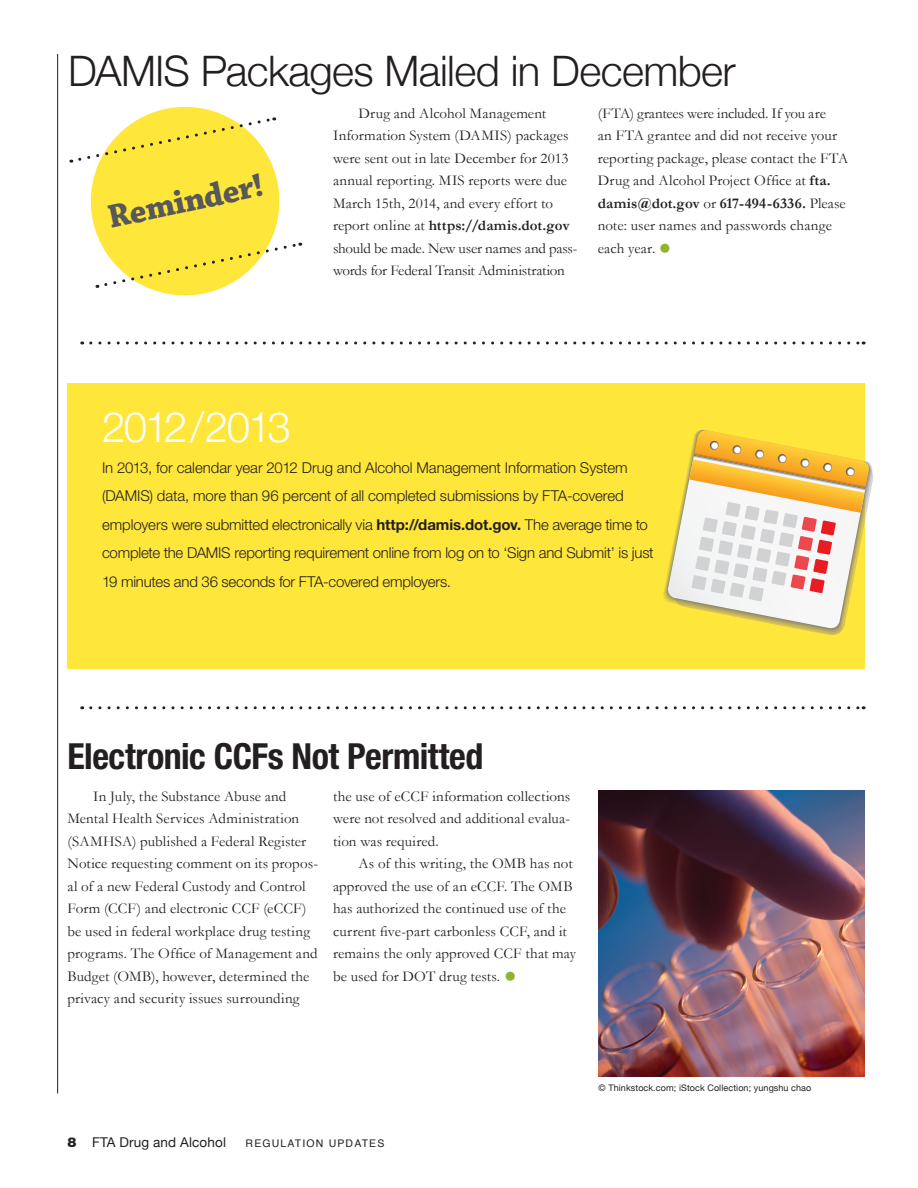
<style>
.page{position:relative;width:918px;height:1188px;background:#fff}
.page>*{position:absolute;margin:0;border:0;box-sizing:border-box;transform-origin:0 0}
.t1{font:300 42px "Helvetica Neue";letter-spacing:-.015em;color:#231f20}
.t2{font:300 42px "Helvetica Neue";letter-spacing:-.055em;color:#fff}
.t3{font:700 condensed 36px "Helvetica Neue LT Std";letter-spacing:-.015em;color:#231f20}
.t4{font:700 34.5px "Chaparral Pro";color:#57585a}
.t5{font:15px/22.5px "Garamond";letter-spacing:.005em;color:#231f20}
.t6{font:300 15px/28.5px "Helvetica Neue LT Std";letter-spacing:-.01em;color:#231f20}
.t7{font:15px "Garamond";letter-spacing:-.015em;color:#231f20}
.t8{font:700 15px "Garamond";letter-spacing:.01em;color:#231f20}
.t9{font:13.5px "Helvetica Neue";letter-spacing:.01em;color:#231f20}
.t10{font:10.5px "Helvetica";letter-spacing:.11em;color:#231f20}
.t11{font:9px "Helvetica Neue";letter-spacing:.01em;color:#231f20}
.s1{font-weight:700}
.s2{font-weight:400}
.s3{color:#8eb432}
.s4{font-family:"Helvetica Neue LT Std";font-weight:900}
</style>
<div class="page">
<div style="left:68px;top:383px;width:797px;height:285px;background:#ffe63b"></div>
<hr style="left:57px;top:54px;width:1px;height:1040px;background:#231f20">
<svg style="left:91px;top:342px;width:773px;height:3px"></svg>
<svg style="left:91px;top:706px;width:773px;height:3px"></svg>
<div style="left:91px;top:107px;width:188px;height:188px;background:#ffe63b;border-radius:50%"></div>
<svg style="left:97px;top:242px;width:204px;height:46px"></svg>
<svg style="left:71px;top:116px;width:204px;height:47px"></svg>
<svg style="left:667px;top:430px;width:206px;height:205px"></svg>
<img style="left:598px;top:791px;width:267px;height:285px">
<h1 class="t1" style="left:68px;top:37px;width:669px">DAMIS Packages Mailed in December</h1>
<p class="t4" style="left:104px;top:197px;width:160px;rotate:-12deg">Reminder!</p>
<p class="t5" style="left:358px;top:102px;width:189px">Drug and Alcohol Management</p>
<p class="t7" style="left:598px;top:104px;width:230px">(FTA) grantees were included. If you are</p>
<p class="t5" style="left:333px;top:124px;width:237px">Information System (DAMIS) packages</p>
<p class="t5" style="left:598px;top:124px;width:241px">an FTA grantee and did not receive your</p>
<p class="t5" style="left:333px;top:147px;width:237px">were sent out in late December for 2013</p>
<p class="t5" style="left:598px;top:147px;width:252px">reporting package, please contact the FTA</p>
<p class="t5" style="left:333px;top:169px;width:236px">annual reporting. MIS reports were due</p>
<p class="t5" style="left:598px;top:169px;width:234px">Drug and Alcohol Project Office at <span class="s1">fta.</span></p>
<p class="t5" style="left:333px;top:192px;width:222px">March 15th, 2014, and every effort to</p>
<p class="t8" style="left:598px;top:194px;width:250px">damis@dot.gov <span class="s2">or</span> 617-494-6336. <span class="s2">Please</span></p>
<p class="t8" style="left:333px;top:217px;width:238px"><span class="s2">report online at</span> https://damis.dot.gov</p>
<p class="t5" style="left:598px;top:214px;width:236px">note: user names and passwords change</p>
<p class="t5" style="left:333px;top:237px;width:246px">should be made. New user names and pass-</p>
<p class="t5" style="left:598px;top:237px;width:75px">each year. <span class="s3">●</span></p>
<p class="t7" style="left:333px;top:262px;width:233px">words for Federal Transit Administration</p>
<h1 class="t2" style="left:102px;top:393px;width:190px">2012 /2013</h1>
<p class="t6" style="left:102px;top:453px;width:553px">In 2013, for calendar year 2012 Drug and Alcohol Management Information System (DAMIS) data, more than 96 percent of all completed submissions by FTA-covered employers were submitted electronically via <span class="s1">http://damis.dot.gov.</span> The average time to complete the DAMIS reporting requirement online from log on to ‘Sign and Submit’ is just 19 minutes and 36 seconds for FTA-covered employers.</p>
<h1 class="t3" style="left:68px;top:734px;width:417px">Electronic CCFs Not Permitted</h1>
<p class="t5" style="left:93px;top:784px;width:195px">In July, the Substance Abuse and</p>
<p class="t5" style="left:333px;top:784px;width:239px">the use of eCCF information collections</p>
<p class="t5" style="left:67px;top:807px;width:233px">Mental Health Services Administration</p>
<p class="t5" style="left:333px;top:807px;width:238px">were not resolved and additional evalua-</p>
<p class="t5" style="left:68px;top:829px;width:240px">(SAMHSA) published a Federal Register</p>
<p class="t5" style="left:333px;top:829px;width:107px">tion was required.</p>
<p class="t5" style="left:68px;top:852px;width:252px">Notice requesting comment on its propos-</p>
<p class="t5" style="left:358px;top:852px;width:216px">As of this writing, the OMB has not</p>
<p class="t5" style="left:68px;top:874px;width:239px">al of a new Federal Custody and Control</p>
<p class="t5" style="left:333px;top:874px;width:241px">approved the use of an eCCF. The OMB</p>
<p class="t5" style="left:68px;top:897px;width:241px">Form (CCF) and electronic CCF (eCCF)</p>
<p class="t5" style="left:333px;top:897px;width:234px">has authorized the continued use of the</p>
<p class="t5" style="left:68px;top:919px;width:244px">be used in federal workplace drug testing</p>
<p class="t5" style="left:68px;top:919px;width:510px;text-indent:266px">current five-part carbonless CCF, and it programs. The Office of Management and remains the only approved CCF that may<br>Budget (OMB), however, determined the</p>
<p class="t5" style="left:333px;top:964px;width:185px">be used for DOT drug tests. <span class="s3">●</span></p>
<p class="t5" style="left:68px;top:987px;width:234px">privacy and security issues surrounding</p>
<p class="t9" style="left:68px;top:1131px;width:160px"><span class="s4">8</span> FTA Drug and Alcohol</p>
<p class="t10" style="left:246px;top:1135px;width:140px">REGULATION UPDATES</p>
<p class="t11" style="left:599px;top:1080px;width:214px">© Thinkstock.com; iStock Collection; yungshu chao</p>
</div>
